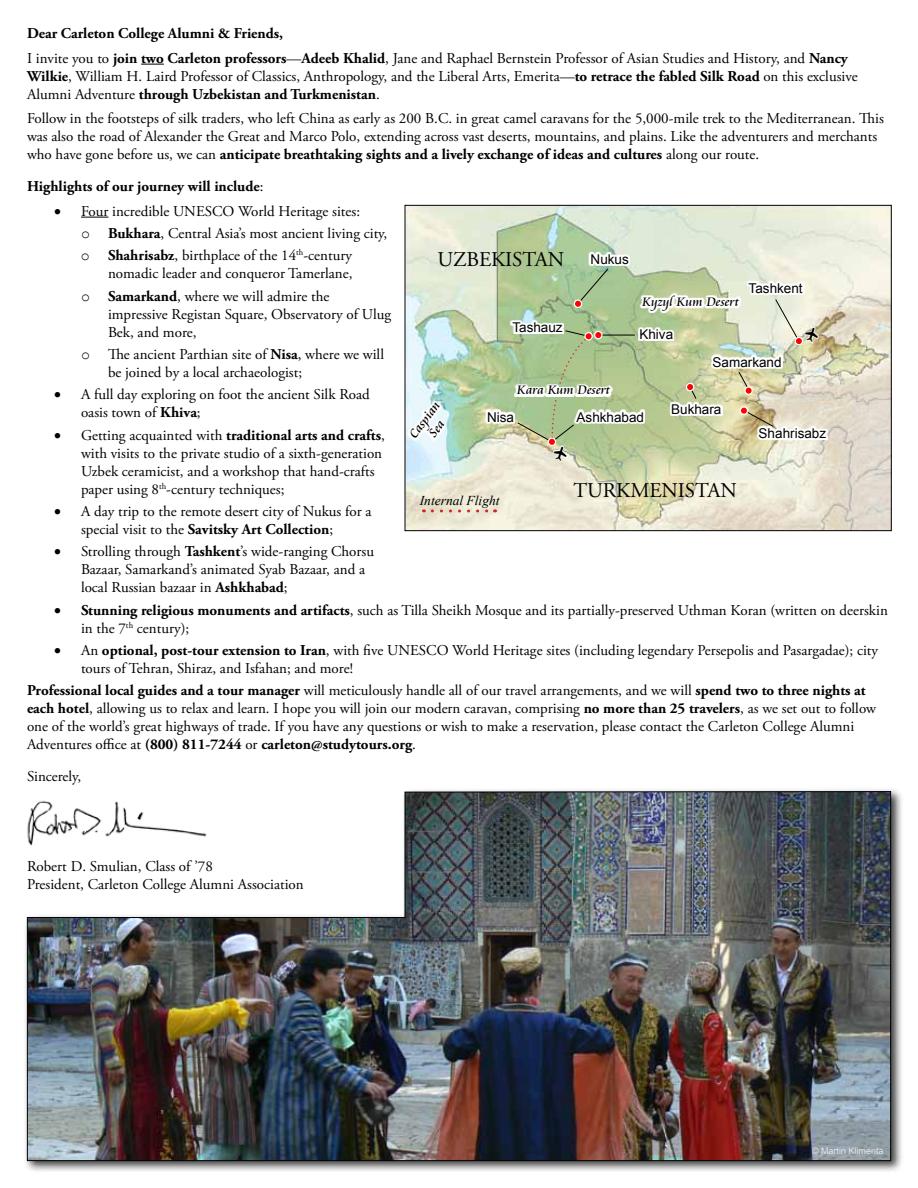
<style>
.page{position:relative;width:918px;height:1188px;background:#fff}
.page>*{position:absolute;margin:0;border:0;box-sizing:border-box;transform-origin:0 0}
.t1{font:21px "Adobe Garamond Pro";letter-spacing:-.005em;color:#000}
.t2{font:15px/18px "Adobe Garamond Pro";color:#000}
.t3{font:700 15px/24.8px "Adobe Garamond Pro";color:#000}
.t4{font:13.5px "Arial";color:#000}
.t5{font:13.5px/15px "Cataneo BT";color:#000;text-align:center}
.t6{font:italic 13.5px "Times New Roman";color:#000}
.t7{font:9px "Arial";color:#fff}
.s1{font-weight:400}
.s2{font-weight:700}
.s3{font-family:"Courier New"}
</style>
<div class="page">
<svg style="left:141px;top:64px;width:23px;height:1px"></svg>
<svg style="left:81px;top:217px;width:27px;height:1px"></svg>
<div style="left:23px;top:787px;width:880px;height:386px;background:#000;opacity:.75"></div>
<img style="left:27px;top:791px;width:864px;height:370px">
<img style="left:23px;top:790px;width:192px;height:64px">
<img style="left:407px;top:207px;width:483px;height:322px">
<svg style="left:746px;top:280px;width:58px;height:15px"></svg>
<svg style="left:710px;top:354px;width:72px;height:15px"></svg>
<svg style="left:738px;top:371px;width:12px;height:21px"></svg>
<svg style="left:745px;top:387px;width:7px;height:7px"></svg>
<div style="left:744px;top:386px;width:9px;height:9px;border:1px solid #fff;border-radius:50%"></div>
<svg style="left:756px;top:425px;width:72px;height:15px"></svg>
<svg style="left:743px;top:410px;width:31px;height:17px"></svg>
<div style="left:740px;top:407px;width:8px;height:7px;background:#f00;border-radius:50%"></div>
<div style="left:740px;top:406px;width:8px;height:9px;border:1px solid #fff;border-radius:50%"></div>
<svg style="left:669px;top:401px;width:54px;height:15px"></svg>
<svg style="left:689px;top:386px;width:8px;height:14px"></svg>
<div style="left:686px;top:383px;width:8px;height:8px;background:#f00;border-radius:50%"></div>
<div style="left:686px;top:383px;width:8px;height:8px;border:1px solid #fff;border-radius:50%"></div>
<div style="left:637px;top:327px;width:37px;height:14px;background:#fff"></div>
<hr style="left:598px;top:335px;width:37px;height:1px;background:#000">
<div style="left:595px;top:331px;width:7px;height:8px;background:#f00;border-radius:50%"></div>
<div style="left:594px;top:331px;width:9px;height:8px;border:1px solid #fff;border-radius:50%"></div>
<svg style="left:589px;top:251px;width:41px;height:15px"></svg>
<svg style="left:577px;top:268px;width:32px;height:37px"></svg>
<div style="left:574px;top:300px;width:8px;height:7px;background:#f00;border-radius:50%"></div>
<div style="left:574px;top:299px;width:8px;height:9px;border:1px solid #fff;border-radius:50%"></div>
<svg style="left:510px;top:319px;width:54px;height:15px"></svg>
<div style="left:573px;top:409px;width:72px;height:15px;background:#fff"></div>
<div style="left:485px;top:409px;width:30px;height:15px;background:#fff"></div>
<svg style="left:405px;top:398px;width:50px;height:53px"></svg>
<svg style="left:639px;top:292px;width:102px;height:20px"></svg>
<div style="left:584px;top:332px;width:9px;height:9px;border:1px solid #fff;border-radius:50%"></div>
<svg style="left:423px;top:508px;width:73px;height:6px"></svg>
<svg style="left:514px;top:383px;width:98px;height:14px"></svg>
<svg style="left:775px;top:298px;width:45px;height:47px;background:#e7e3d1"></svg>
<svg style="left:517px;top:330px;width:73px;height:134px;background:#b9cba2"></svg>
<p class="t3" style="left:27px;top:21px;width:822px">Dear Carleton College Alumni &amp; Friends,<br><span class="s1">I invite you to</span> join two Carleton professors<span class="s1">—</span>Adeeb Khalid<span class="s1">, Jane and Raphael Bernstein Professor of Asian Studies and History, and</span> Nancy</p>
<p class="t2" style="left:27px;top:67px;width:832px"><span class="s2">Wilkie</span>, William H. Laird Professor of Classics, Anthropology, and the Liberal Arts, Emerita—<span class="s2">to retrace the fabled Silk Road</span> on this exclusive<br>Alumni Adventure <span class="s2">through Uzbekistan and Turkmenistan</span>.</p>
<p class="t2" style="left:27px;top:110px;width:858px">Follow in the footsteps of silk traders, who left China as early as 200 B.C. in great camel caravans for the 5,000-mile trek to the Mediterranean. This was also the road of Alexander the Great and Marco Polo, extending across vast deserts, mountains, and plains. Like the adventurers and merchants who have gone before us, we can <span class="s2">anticipate breathtaking sights and a lively exchange of ideas and cultures</span> along our route.</p>
<p class="t3" style="left:27px;top:174px;width:238px">Highlights of our journey will include<span class="s1">:</span></p>
<p class="t2" style="left:81px;top:200px;width:308px;line-height:22.4px;text-indent:-27px">• Four incredible UNESCO World Heritage sites:<br><span class="s3">o</span> <span class="s2">Bukhara</span>, Central Asia’s most ancient living city, <span class="s3">o</span> <span class="s2">Shahrisabz</span>, birthplace of the 14<sup>th</sup>-century</p>
<p class="t2" style="left:81px;top:263px;width:273px;line-height:22.4px;text-indent:27px">nomadic leader and conqueror Tamerlane, <span class="s3">o</span> <span class="s2">Samarkand</span>, where we will admire the</p>
<p class="t2" style="left:108px;top:305px;width:285px">impressive Registan Square, Observatory of Ulug<br>Bek, and more,</p>
<p class="t2" style="left:108px;top:346px;width:278px;text-indent:-27px"><span class="s3">o</span> The ancient Parthian site of <span class="s2">Nisa</span>, where we will be joined by a local archaeologist;</p>
<p class="t2" style="left:81px;top:386px;width:290px;text-indent:-27px">• A full day exploring on foot the ancient Silk Road oasis town of <span class="s2">Khiva</span>;</p>
<p class="t2" style="left:81px;top:426px;width:305px;text-indent:-27px">• Getting acquainted with <span class="s2">traditional arts and crafts</span>, with visits to the private studio of a sixth-generation Uzbek ceramicist, and a workshop that hand-crafts paper using 8<sup>th</sup>-century techniques;</p>
<p class="t2" style="left:81px;top:503px;width:292px;text-indent:-27px">• A day trip to the remote desert city of Nukus for a special visit to the <span class="s2">Savitsky Art Collection</span>;</p>
<p class="t2" style="left:81px;top:543px;width:295px;text-indent:-27px">• Strolling through <span class="s2">Tashkent</span>’s wide-ranging Chorsu<br>Bazaar, Samarkand’s animated Syab Bazaar, and a local Russian bazaar in <span class="s2">Ashkhabad</span>;</p>
<p class="t2" style="left:81px;top:601px;width:808px;text-indent:-27px">• <span class="s2">Stunning religious monuments and artifacts</span>, such as Tilla Sheikh Mosque and its partially-preserved Uthman Koran (written on deerskin in the 7<sup>th</sup> century);</p>
<p class="t2" style="left:81px;top:642px;width:799px;text-indent:-27px">• An <span class="s2">optional, post-tour extension to Iran</span>, with five UNESCO World Heritage sites (including legendary Persepolis and Pasargadae); city tours of Tehran, Shiraz, and Isfahan; and more!</p>
<p class="t2" style="left:27px;top:682px;width:851px"><span class="s2">Professional local guides and a tour manager</span> will meticulously handle all of our travel arrangements, and we will <span class="s2">spend two to three nights at each hotel</span>, allowing us to relax and learn. I hope you will join our modern caravan, comprising <span class="s2">no more than 25 travelers</span>, as we set out to follow one of the world’s great highways of trade. If you have any questions or wish to make a reservation, please contact the Carleton College Alumni Adventures office at <span class="s2">(800) 811-7244</span> or <span class="s2">carleton@studytours.org</span>.</p>
<p class="t2" style="left:27px;top:767px;width:56px">Sincerely,</p>
<h1 class="t1" style="left:438px;top:247px;width:128px">UZBEKISTAN</h1>
<p class="t4" style="left:591px;top:250px;width:40px">Nukus</p>
<p class="t4" style="left:749px;top:279px;width:56px">Tashkent</p>
<p class="t5" style="left:642px;top:294px;width:98px">Kyzyl Kum Desert</p>
<p class="t4" style="left:512px;top:318px;width:52px">Tashauz</p>
<p class="t4" style="left:639px;top:326px;width:35px">Khiva</p>
<p class="t4" style="left:713px;top:353px;width:71px">Samarkand</p>
<p class="t5" style="left:517px;top:383px;width:95px">Kara Kum Desert</p>
<p class="t5" style="left:406px;top:432px;width:44px;rotate:-53deg">Caspian<br>Sea</p>
<p class="t4" style="left:671px;top:400px;width:52px">Bukhara</p>
<p class="t4" style="left:487px;top:408px;width:28px">Nisa</p>
<p class="t4" style="left:577px;top:408px;width:69px">Ashkhabad</p>
<p class="t4" style="left:759px;top:424px;width:69px">Shahrisabz</p>
<h1 class="t1" style="left:574px;top:478px;width:165px">TURKMENISTAN</h1>
<p class="t6" style="left:420px;top:491px;width:81px">Internal Flight</p>
<p class="t2" style="left:27px;top:857px;width:278px">Robert D. Smulian, Class of ’78<br>President, Carleton College Alumni Association</p>
<p class="t7" style="left:812px;top:1145px;width:73px">© Martin Klimenta</p>
</div>
